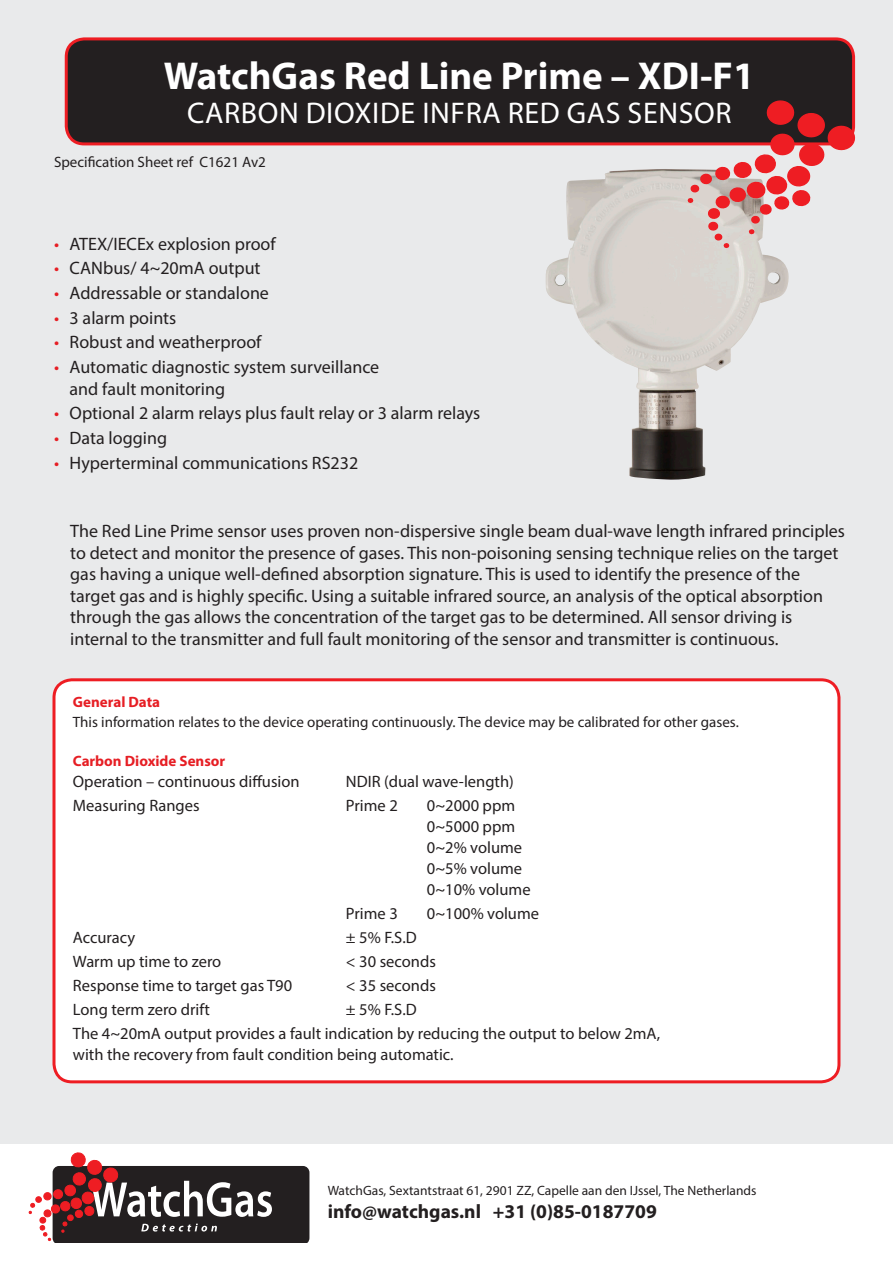
<style>
.page{position:relative;width:893px;height:1263px;background:#fff}
.page>*{position:absolute;margin:0;border:0;box-sizing:border-box;transform-origin:0 0}
.t1{font:700 39px "Myriad Pro";color:#fff}
.t2{font:30px "Myriad Pro";letter-spacing:.02em;color:#fff}
.t3{font:700 19.5px "Myriad Pro";color:#231f20}
.t4{font:18px/21.6px "Myriad Pro";color:#231f20}
.t5{font:16.5px/21px "Myriad Pro";color:#231f20}
.t6{font:15px "Myriad Pro";color:#231f20}
.t7{font:700 15px "Myriad Pro";color:#e61e24}
.t8{font:13.5px "Myriad Pro";color:#231f20}
.s1{color:#e61e24}
</style>
<div class="page">
<div style="left:0;top:0;width:893px;height:1143px;background:#e9eaeb"></div>
<img style="left:545px;top:169px;width:244px;height:311px">
<div style="left:66px;top:39px;width:788px;height:105px;background:#231f20;border-radius:18px"></div>
<div style="left:65px;top:37px;width:790px;height:108px;border:3px solid #ee1d23;border-radius:18px"></div>
<div style="left:54px;top:680px;width:785px;height:402px;background:#fff;border-radius:18px"></div>
<div style="left:52px;top:678px;width:788px;height:405px;border:3px solid #ee1d23;border-radius:18px"></div>
<svg style="left:29px;top:1152px;width:280px;height:90px"></svg>
<svg style="left:688px;top:99px;width:168px;height:150px"></svg>
<p class="t1" style="left:164px;top:50px;width:593px">WatchGas Red Line Prime – XDI-F1</p>
<p class="t2" style="left:187px;top:95px;width:546px">CARBON DIOXIDE INFRA RED GAS SENSOR</p>
<p class="t6" style="left:54px;top:153px;width:213px">Specification Sheet ref C1621 Av2</p>
<p class="t4" style="left:54px;top:232px;width:223px"><span class="s1">•</span> ATEX/IECEx explosion proof</p>
<p class="t4" style="left:54px;top:257px;width:208px"><span class="s1">•</span> CANbus/ 4~20mA output</p>
<p class="t4" style="left:54px;top:282px;width:216px"><span class="s1">•</span> Addressable or standalone</p>
<p class="t4" style="left:54px;top:307px;width:124px"><span class="s1">•</span> 3 alarm points</p>
<p class="t4" style="left:54px;top:331px;width:209px"><span class="s1">•</span> Robust and weatherproof</p>
<p class="t4" style="left:70px;top:356px;width:311px;text-indent:-16px"><span class="s1">•</span> Automatic diagnostic system surveillance and fault monitoring</p>
<p class="t4" style="left:54px;top:402px;width:428px"><span class="s1">•</span> Optional 2 alarm relays plus fault relay or 3 alarm relays</p>
<p class="t4" style="left:54px;top:427px;width:115px"><span class="s1">•</span> Data logging</p>
<p class="t4" style="left:54px;top:452px;width:306px"><span class="s1">•</span> Hyperterminal communications RS232</p>
<p class="t4" style="left:70px;top:520px;width:776px">The Red Line Prime sensor uses proven non-dispersive single beam dual-wave length infrared principles to detect and monitor the presence of gases. This non-poisoning sensing technique relies on the target gas having a unique well-defined absorption signature. This is used to identify the presence of the target gas and is highly specific. Using a suitable infrared source, an analysis of the optical absorption through the gas allows the concentration of the target gas to be determined. All sensor driving is internal to the transmitter and full fault monitoring of the sensor and transmitter is continuous.</p>
<p class="t7" style="left:73px;top:692px;width:89px">General Data</p>
<p class="t6" style="left:73px;top:712px;width:667px">This information relates to the device operating continuously. The device may be calibrated for other gases.</p>
<p class="t7" style="left:73px;top:751px;width:154px">Carbon Dioxide Sensor</p>
<p class="t5" style="left:73px;top:770px;width:228px">Operation – continuous diffusion</p>
<p class="t5" style="left:346px;top:770px;width:169px">NDIR (dual wave-length)</p>
<p class="t5" style="left:73px;top:794px;width:128px">Measuring Ranges</p>
<p class="t5" style="left:346px;top:794px;width:53px">Prime 2</p>
<p class="t5" style="left:427px;top:794px;width:105px">0~2000 ppm<br>0~5000 ppm<br>0~2% volume<br>0~5% volume<br>0~10% volume</p>
<p class="t5" style="left:346px;top:902px;width:53px">Prime 3</p>
<p class="t5" style="left:427px;top:902px;width:114px">0~100% volume</p>
<p class="t5" style="left:73px;top:926px;width:64px">Accuracy</p>
<p class="t5" style="left:346px;top:926px;width:72px">± 5% F.S.D</p>
<p class="t5" style="left:73px;top:950px;width:150px">Warm up time to zero</p>
<p class="t5" style="left:346px;top:950px;width:91px">&lt; 30 seconds</p>
<p class="t5" style="left:73px;top:974px;width:221px">Response time to target gas T90</p>
<p class="t5" style="left:346px;top:974px;width:91px">&lt; 35 seconds</p>
<p class="t5" style="left:73px;top:998px;width:138px">Long term zero drift</p>
<p class="t5" style="left:346px;top:998px;width:72px">± 5% F.S.D</p>
<p class="t5" style="left:73px;top:1022px;width:589px">The 4~20mA output provides a fault indication by reducing the output to below 2mA, with the recovery from fault condition being automatic.</p>
<p class="t8" style="left:328px;top:1182px;width:430px">WatchGas, Sextantstraat 61, 2901 ZZ, Capelle aan den IJssel, The Netherlands</p>
<p class="t3" style="left:328px;top:1199px;width:331px">info@watchgas.nl +31 (0)85-0187709</p>
</div>
